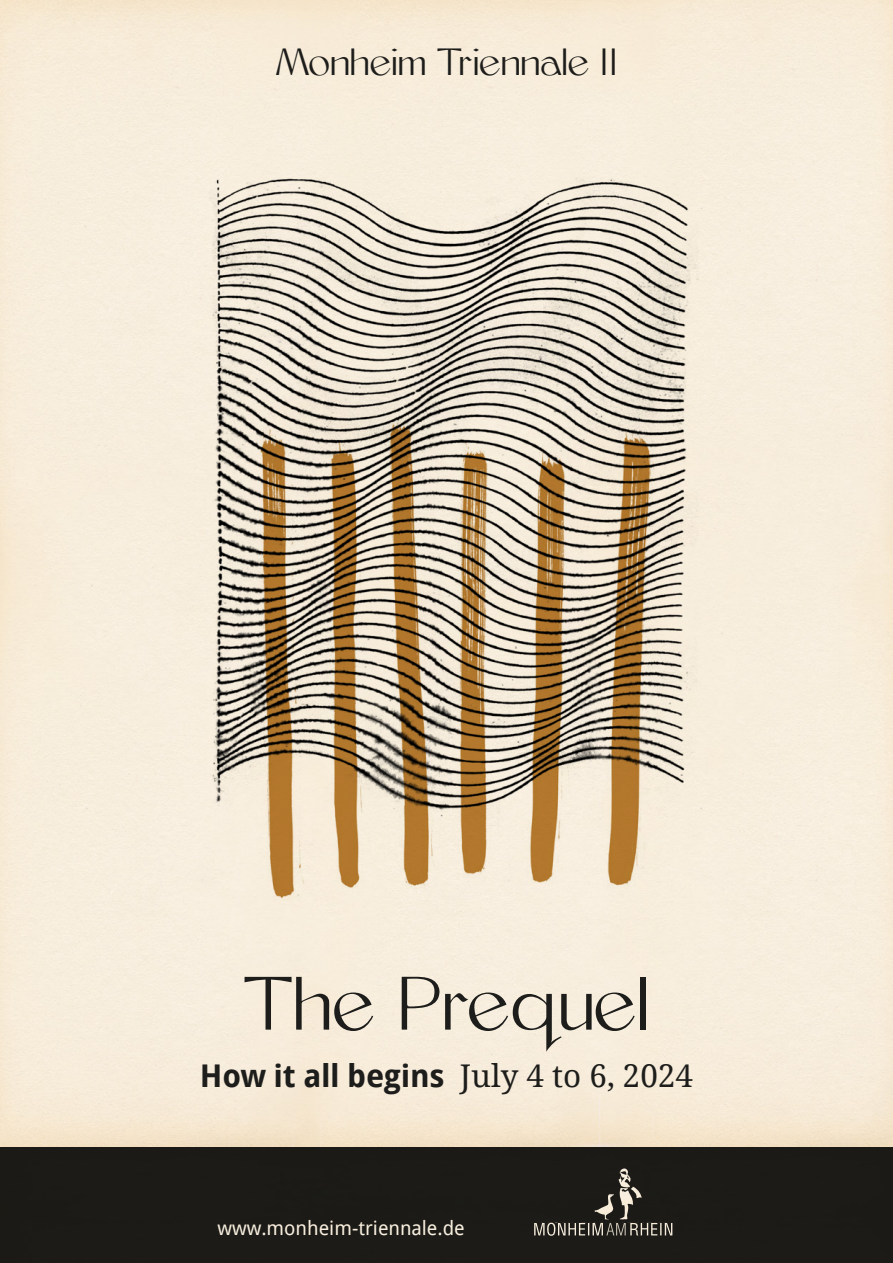
<style>
.page{position:relative;width:893px;height:1263px;background:#fff}
.page>*{position:absolute;margin:0;border:0;box-sizing:border-box;transform-origin:0 0}
.t1{font:68.7px "Monarch";color:#1d1d1b}
.t2{font:34.5px "Monarch";letter-spacing:-.005em;color:#1d1d1b}
.t3{font:700 31.35px "Droid Sans";letter-spacing:-.01em;color:#1d1d1b}
.t4{font:19.65px "Droid Sans";color:#fff}
.s1{font-family:"Droid Serif";font-weight:400}
</style>
<div class="page">
<img style="left:0;top:0;width:893px;height:1148px">
<div style="left:0;top:1148px;width:893px;height:115px;background:#1c1b17"></div>
<div style="left:118px;top:166px;width:657px;height:659px;background:#f7eedd"></div>
<img style="left:200px;top:178px;width:502px;height:631px">
<img style="left:257px;top:420px;width:401px;height:508px">
<p class="t2" style="left:275px;top:40px;width:344px">Monheim Triennale II</p>
<h1 class="t1" style="left:244px;top:961px;width:407px">The Prequel</h1>
<p class="t3" style="left:200px;top:1053px;width:495px">How it all begins <span class="s1">July 4 to 6, 2024</span></p>
<p class="t4" style="left:217px;top:1215px;width:249px">www.monheim-triennale.de</p>
</div>
